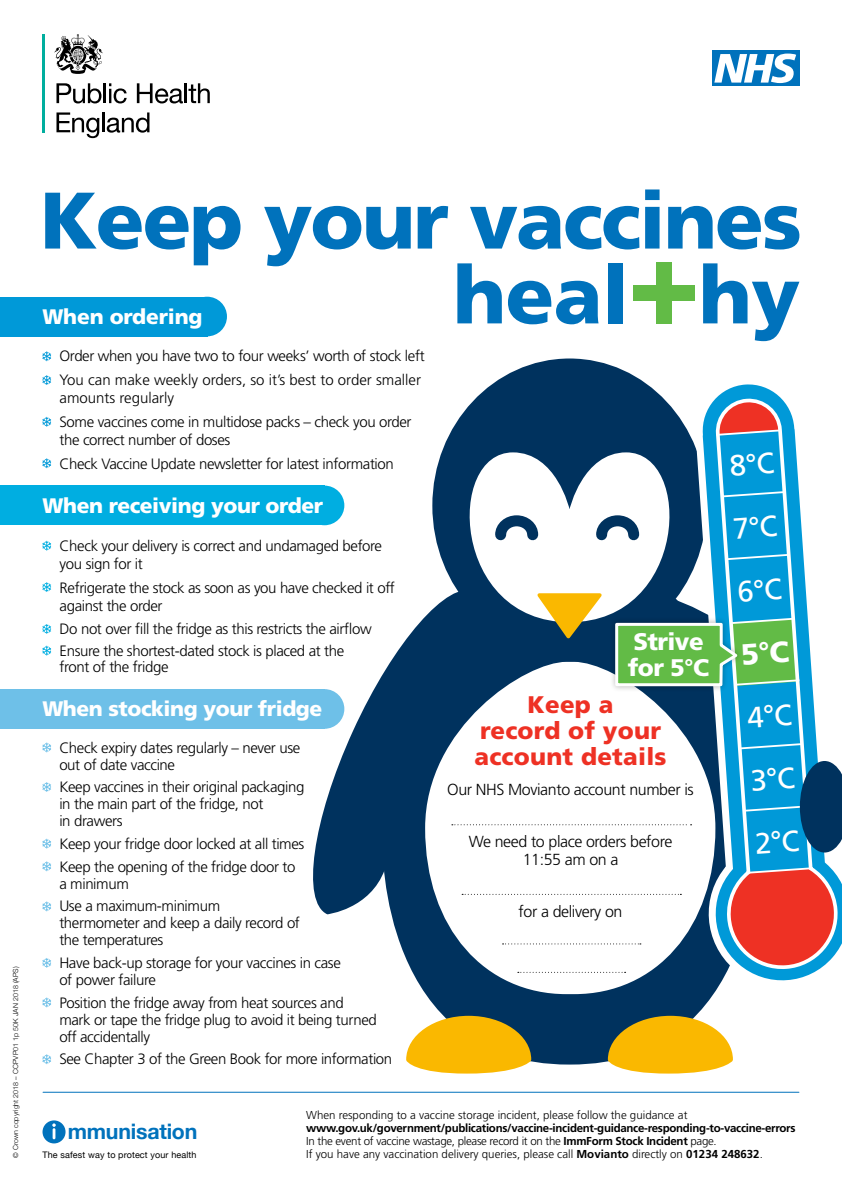
<style>
.page{position:relative;width:842px;height:1191px;background:#fff}
.page>*{position:absolute;margin:0;border:0;box-sizing:border-box;transform-origin:0 0}
.t1{font:900 80px "Frutiger";letter-spacing:-.025em;color:#0072bc}
.t2{font:900 24px/26px "Frutiger";letter-spacing:.01em;color:#ee3124;text-align:center}
.Bulletz{font:900 24px/26px "Frutiger";letter-spacing:-.025em;color:#fff}
.t3{font:700 21.3px "Helvetica Neue";letter-spacing:-.01em;color:#0072bc}
.Bulletz-2{font:900 21px "Frutiger";letter-spacing:-.02em;color:#fff}
.Bulletz-3{font:300 16px/18px "Frutiger";letter-spacing:-.025em;color:#000;text-align:center}
.Bulletz-4{font:300 15px/17px "Frutiger";letter-spacing:-.025em;color:#000}
.Bulletz-5{font:300 15px/18px "Frutiger";color:#000}
.Bulletz-6{font:700 11.5px/13px "Frutiger";letter-spacing:-.025em;color:#000}
.Bulletz-7{font:300 11.5px "Frutiger";color:#000}
.Bulletz-8{font:300 11.5px "Frutiger";letter-spacing:-.025em;color:#000}
.age{font:9px "Helvetica Neue";letter-spacing:.015em;color:#000}
.t4{font:300 7px "Helvetica Neue";letter-spacing:.01em;color:#000}
.s1{font-weight:300}
.s2{font-weight:700}
</style>
<div class="page">
<hr style="left:43px;top:34px;width:2px;height:98px;background:#00ae9e">
<svg style="left:56px;top:83px;width:45px;height:20px"></svg>
<hr style="left:104px;top:83px;width:2px;height:20px;background:#000">
<svg style="left:109px;top:83px;width:18px;height:20px"></svg>
<svg style="left:137px;top:83px;width:73px;height:20px"></svg>
<svg style="left:56px;top:112px;width:43px;height:26px"></svg>
<hr style="left:102px;top:112px;width:3px;height:20px;background:#000">
<svg style="left:107px;top:112px;width:42px;height:21px"></svg>
<svg style="left:54px;top:34px;width:49px;height:40px"></svg>
<div style="left:712px;top:51px;width:87px;height:35px;background:#0072bc"></div>
<svg style="left:714px;top:54px;width:82px;height:29px"></svg>
<div style="left:0;top:689px;width:324px;height:40px;background:#6ec0e8"></div>
<div style="left:0;top:485px;width:324px;height:40px;background:#00aee1"></div>
<div style="left:305px;top:485px;width:39px;height:40px;background:#00aee1;border-radius:50%"></div>
<div style="left:0;top:297px;width:207px;height:39px;background:#0099d8"></div>
<div style="left:187px;top:297px;width:40px;height:39px;background:#0099d8;border-radius:50%"></div>
<div style="left:432px;top:358px;width:275px;height:295px;background:#00325e;border-radius:50%"></div>
<svg style="left:313px;top:681px;width:66px;height:233px;fill:#00325e"></svg>
<svg style="left:379px;top:598px;width:332px;height:466px;fill:#00325e"></svg>
<svg style="left:446px;top:452px;width:246px;height:170px;fill:#fff"></svg>
<svg style="left:534px;top:590px;width:73px;height:53px"></svg>
<svg style="left:490px;top:510px;width:155px;height:36px"></svg>
<svg style="left:404px;top:1014px;width:129px;height:60px;background:#dfb432"></svg>
<svg style="left:606px;top:1014px;width:127px;height:60px;background:#deb32f"></svg>
<svg style="left:425px;top:662px;width:267px;height:332px"></svg>
<svg style="left:692px;top:384px;width:150px;height:614px"></svg>
<svg style="left:717px;top:398px;width:121px;height:571px"></svg>
<svg style="left:719px;top:490px;width:68px;height:8px"></svg>
<svg style="left:452px;top:824px;width:240px;height:1px"></svg>
<svg style="left:462px;top:894px;width:219px;height:1px"></svg>
<svg style="left:503px;top:943px;width:138px;height:1px"></svg>
<svg style="left:518px;top:971px;width:108px;height:1px"></svg>
<hr style="left:43px;top:1091px;width:756px;height:1px;background:#0072bc">
<svg style="left:43px;top:1120px;width:23px;height:23px"></svg>
<div style="left:656px;top:261px;width:15px;height:62px;background:#62bb46"></div>
<div style="left:633px;top:285px;width:62px;height:15px;background:#62bb46"></div>
<div style="left:609px;top:617px;width:134px;height:75px;background:#000;opacity:.3"></div>
<svg style="left:737px;top:742px;width:68px;height:8px"></svg>
<svg style="left:723px;top:553px;width:68px;height:8px"></svg>
<svg style="left:42px;top:351px;width:9px;height:10px"></svg>
<svg style="left:42px;top:375px;width:9px;height:10px"></svg>
<svg style="left:42px;top:417px;width:9px;height:10px"></svg>
<svg style="left:42px;top:458px;width:9px;height:10px"></svg>
<svg style="left:42px;top:541px;width:9px;height:9px"></svg>
<svg style="left:42px;top:582px;width:9px;height:10px"></svg>
<svg style="left:42px;top:624px;width:9px;height:10px"></svg>
<svg style="left:42px;top:645px;width:9px;height:10px"></svg>
<svg style="left:42px;top:742px;width:9px;height:10px"></svg>
<svg style="left:42px;top:782px;width:9px;height:10px"></svg>
<svg style="left:42px;top:838px;width:9px;height:10px"></svg>
<svg style="left:42px;top:861px;width:9px;height:10px"></svg>
<svg style="left:42px;top:901px;width:9px;height:10px"></svg>
<svg style="left:42px;top:958px;width:9px;height:9px"></svg>
<svg style="left:42px;top:997px;width:9px;height:10px"></svg>
<svg style="left:42px;top:1054px;width:9px;height:10px"></svg>
<svg style="left:715px;top:400px;width:67px;height:37px;background:#b3747e"></svg>
<svg style="left:728px;top:866px;width:110px;height:103px;background:#c95c5e"></svg>
<svg style="left:741px;top:761px;width:101px;height:92px;background:#127cb0"></svg>
<svg style="left:614px;top:578px;width:190px;height:158px"></svg>
<svg style="left:734px;top:515px;width:43px;height:23px"></svg>
<svg style="left:730px;top:452px;width:44px;height:24px"></svg>
<p class="t4" style="left:10px;top:1158px;width:193px;rotate:-90deg">© Crown copyright 2018 – CCPVP01 1p 50K JAN 2018 (APS)</p>
<p class="t1" style="left:40px;top:172px;width:763px">Keep your vaccines</p>
<p class="t1" style="left:453px;top:247px;width:349px">heal hy</p>
<p class="Bulletz-2" style="left:43px;top:303px;width:161px">When ordering</p>
<p class="Bulletz-4" style="left:60px;top:348px;width:367px">Order when you have two to four weeks’ worth of stock left</p>
<p class="Bulletz-5" style="left:60px;top:371px;width:363px">You can make weekly orders, so it’s best to order smaller amounts regularly</p>
<p class="Bulletz-4" style="left:60px;top:413px;width:354px;line-height:18px">Some vaccines come in multidose packs – check you order the correct number of doses</p>
<p class="Bulletz-4" style="left:60px;top:455px;width:336px">Check Vaccine Update newsletter for latest information</p>
<p class="Bulletz-2" style="left:43px;top:493px;width:282px">When receiving your order</p>
<p class="Bulletz-4" style="left:60px;top:537px;width:324px;line-height:18px">Check your delivery is correct and undamaged before you sign for it</p>
<p class="Bulletz-4" style="left:60px;top:578px;width:336px;line-height:18px">Refrigerate the stock as soon as you have checked it off against the order</p>
<p class="Bulletz-4" style="left:60px;top:620px;width:314px">Do not over fill the fridge as this restricts the airflow</p>
<p class="Bulletz-4" style="left:60px;top:643px;width:286px;line-height:16px">Ensure the shortest-dated stock is placed at the front of the fridge</p>
<p class="Bulletz" style="left:628px;top:628px;width:83px">Strive for 5°C</p>
<p class="Bulletz-2" style="left:42px;top:695px;width:282px">When stocking your fridge</p>
<p class="Bulletz-4" style="left:59px;top:739px;width:242px">Check expiry dates regularly – never use out of date vaccine</p>
<p class="Bulletz-4" style="left:59px;top:779px;width:247px">Keep vaccines in their original packaging in the main part of the fridge, not<br>in drawers</p>
<p class="Bulletz-4" style="left:59px;top:835px;width:247px">Keep your fridge door locked at all times</p>
<p class="Bulletz-4" style="left:59px;top:858px;width:238px">Keep the opening of the fridge door to a minimum</p>
<p class="Bulletz-4" style="left:59px;top:898px;width:242px">Use a maximum-minimum thermometer and keep a daily record of the temperatures</p>
<p class="Bulletz-4" style="left:59px;top:954px;width:283px">Have back-up storage for your vaccines in case of power failure</p>
<p class="Bulletz-4" style="left:59px;top:994px;width:319px">Position the fridge away from heat sources and mark or tape the fridge plug to avoid it being turned off accidentally</p>
<p class="Bulletz-4" style="left:59px;top:1051px;width:334px">See Chapter 3 of the Green Book for more information</p>
<p class="t2" style="left:474px;top:691px;width:194px">Keep a<br>record of your account details</p>
<p class="Bulletz-3" style="left:447px;top:781px;width:248px">Our NHS Movianto account number is</p>
<p class="Bulletz-3" style="left:469px;top:833px;width:205px">We need to place orders before<br>11:55 am on a</p>
<p class="Bulletz-3" style="left:519px;top:903px;width:105px">for a delivery on</p>
<p class="t3" style="left:68px;top:1115px;width:131px">mmunisation</p>
<p class="age" style="left:43px;top:1148px;width:156px">The safest way to protect your health</p>
<p class="Bulletz-6" style="left:306px;top:1108px;width:491px"><span class="s1">When responding to a vaccine storage incident, please follow the guidance at </span>www.gov.uk/government/publications/vaccine-incident-guidance-responding-to-vaccine-errors</p>
<p class="Bulletz-8" style="left:306px;top:1134px;width:412px">In the event of vaccine wastage, please record it on the <span class="s2">ImmForm Stock Incident</span> page.</p>
<p class="Bulletz-7" style="left:306px;top:1147px;width:458px">If you have any vaccination delivery queries, please call <span class="s2">Movianto</span> directly on <span class="s2">01234 248632</span>.</p>
</div>
